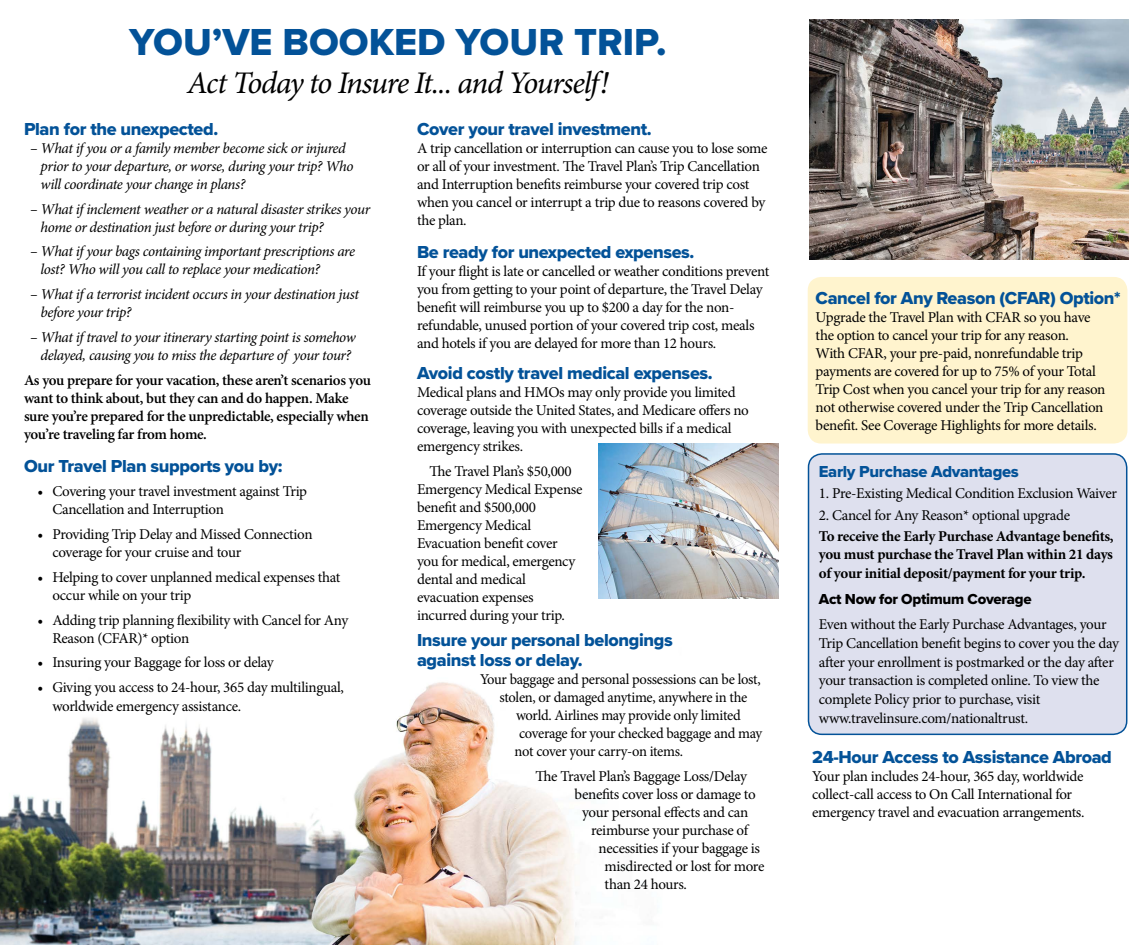
<style>
.page{position:relative;width:1148px;height:945px;background:#fff}
.page>*{position:absolute;margin:0;border:0;box-sizing:border-box;transform-origin:0 0}
.t1{font:39px "Proxima Nova Extrabld";color:#035298}
.t2{font:italic 31.5px "Minion Pro";letter-spacing:-.04em;color:#000}
.t3{font:18px/19.5px "Proxima Nova Extrabld";letter-spacing:-.02em;color:#035298}
.t4{font:16.5px "Proxima Nova Extrabld";letter-spacing:-.02em;color:#035298}
.t5{font:15px/18px "Minion Pro";letter-spacing:-.025em;color:#000}
.t6{font:italic 15px/18px "Minion Pro";letter-spacing:-.03em;color:#000}
.t7{font:600 15px/18.3px "Minion Pro";letter-spacing:-.02em;color:#000}
.t8{font:700 15px/18.3px "Minion Pro";letter-spacing:-.02em;color:#000;text-align:justify}
.t9{font:15px "Proxima Nova Extrabld";letter-spacing:-.02em;color:#000}
</style>
<div class="page">
<img style="left:0;top:682px;width:817px;height:263px">
<div style="left:808px;top:454px;width:318px;height:280px;background:#dee0ee;border-radius:14px"></div>
<div style="left:807px;top:453px;width:320px;height:282px;border:2px solid #035298;border-radius:14px"></div>
<div style="left:807px;top:277px;width:320px;height:167px;background:#fff4ce;border-radius:14px"></div>
<div style="left:24px;top:670px;width:242px;height:59px;background:#fff;border-radius:18px"></div>
<img style="left:598px;top:444px;width:181px;height:155px">
<img style="left:809px;top:19px;width:319px;height:241px">
<h1 class="t1" style="left:129px;top:13px;width:539px">YOU’VE BOOKED YOUR TRIP.</h1>
<h2 class="t2" style="left:187px;top:62px;width:423px">Act Today to Insure It... and Yourself!</h2>
<p class="t3" style="left:24px;top:119px;width:196px">Plan for the unexpected.</p>
<p class="t6" style="left:41px;top:139px;width:314px;text-indent:-10px">– What if you or a family member become sick or injured prior to your departure, or worse, during your trip? Who will coordinate your change in plans?</p>
<p class="t6" style="left:41px;top:200px;width:331px;text-indent:-10px">– What if inclement weather or a natural disaster strikes your home or destination just before or during your trip?</p>
<p class="t6" style="left:41px;top:243px;width:316px;text-indent:-10px">– What if your bags containing important prescriptions are lost? Who will you call to replace your medication?</p>
<p class="t6" style="left:41px;top:285px;width:320px;text-indent:-10px">– What if a terrorist incident occurs in your destination just before your trip?</p>
<p class="t6" style="left:30px;top:328px;width:327px;text-align:center">– What if travel to your itinerary starting point is somehow delayed, causing you to miss the departure of your tour?</p>
<p class="t7" style="left:24px;top:371px;width:348px">As you prepare for your vacation, these aren’t scenarios you want to think about, but they can and do happen. Make sure you’re prepared for the unpredictable, especially when you’re traveling far from home.</p>
<p class="t3" style="left:24px;top:456px;width:260px">Our Travel Plan supports you by:</p>
<p class="t5" style="left:52px;top:483px;width:256px;text-indent:-15px">• Covering your travel investment against Trip<br>Cancellation and Interruption</p>
<p class="t5" style="left:52px;top:525px;width:262px;text-indent:-15px">• Providing Trip Delay and Missed Connection coverage for your cruise and tour</p>
<p class="t5" style="left:52px;top:568px;width:289px;text-indent:-15px">• Helping to cover unplanned medical expenses that occur while on your trip</p>
<p class="t5" style="left:52px;top:611px;width:297px;text-indent:-15px">• Adding trip planning flexibility with Cancel for Any<br>Reason (CFAR)* option</p>
<p class="t5" style="left:38px;top:654px;width:238px">• Insuring your Baggage for loss or delay</p>
<p class="t5" style="left:52px;top:678px;width:293px;line-height:18.8px;text-indent:-15px">• Giving you access to 24-hour, 365 day multilingual, worldwide emergency assistance.</p>
<p class="t3" style="left:417px;top:119px;width:236px">Cover your travel investment.</p>
<p class="t5" style="left:417px;top:139px;width:352px">A trip cancellation or interruption can cause you to lose some or all of your investment. The Travel Plan’s Trip Cancellation and Interruption benefits reimburse your covered trip cost when you cancel or interrupt a trip due to reasons covered by the plan.</p>
<p class="t3" style="left:417px;top:242px;width:279px">Be ready for unexpected expenses.</p>
<p class="t5" style="left:417px;top:262px;width:354px">If your flight is late or cancelled or weather conditions prevent you from getting to your point of departure, the Travel Delay benefit will reimburse you up to $200 a day for the non&shy;refundable, unused portion of your covered trip cost, meals and hotels if you are delayed for more than 12 hours.</p>
<p class="t3" style="left:417px;top:363px;width:297px">Avoid costly travel medical expenses.</p>
<p class="t5" style="left:417px;top:384px;width:333px">Medical plans and HMOs may only provide you limited coverage outside the United States, and Medicare offers no coverage, leaving you with unexpected bills if a medical emergency strikes.</p>
<p class="t5" style="left:417px;top:462px;width:167px;text-indent:12px">The Travel Plan’s $50,000<br>Emergency Medical Expense benefit and $500,000<br>Emergency Medical<br>Evacuation benefit cover you for medical, emergency dental and medical evacuation expenses incurred during your trip.</p>
<p class="t3" style="left:417px;top:630px;width:257px">Insure your personal belongings against loss or delay.</p>
<p class="t5" style="left:480px;top:670px;width:282px">Your baggage and personal possessions can be lost,</p>
<p class="t5" style="left:499px;top:688px;width:249px">stolen, or damaged anytime, anywhere in the</p>
<p class="t5" style="left:516px;top:706px;width:226px">world. Airlines may provide only limited</p>
<p class="t5" style="left:519px;top:724px;width:244px">coverage for your checked baggage and may</p>
<p class="t5" style="left:514px;top:742px;width:170px">not cover your carry-on items.</p>
<p class="t5" style="left:535px;top:767px;width:213px">The Travel Plan’s Baggage Loss/Delay</p>
<p class="t5" style="left:574px;top:785px;width:183px">benefits cover loss or damage to</p>
<p class="t5" style="left:582px;top:803px;width:168px">your personal effects and can</p>
<p class="t5" style="left:591px;top:821px;width:158px">reimburse your purchase of</p>
<p class="t5" style="left:598px;top:839px;width:163px">necessities if your baggage is</p>
<p class="t5" style="left:604px;top:857px;width:161px">misdirected or lost for more</p>
<p class="t5" style="left:604px;top:875px;width:84px">than 24 hours.</p>
<p class="t3" style="left:815px;top:288px;width:306px">Cancel for Any Reason (CFAR) Option*</p>
<p class="t5" style="left:815px;top:309px;width:291px">Upgrade the Travel Plan with CFAR so you have the option to cancel your trip for any reason.<br>With CFAR, your pre-paid, nonrefundable trip payments are covered for up to 75% of your Total Trip Cost when you cancel your trip for any reason not otherwise covered under the Trip Cancellation benefit. See Coverage Highlights for more details.</p>
<p class="t4" style="left:819px;top:459px;width:201px">Early Purchase Advantages</p>
<p class="t5" style="left:819px;top:485px;width:300px">1. Pre-Existing Medical Condition Exclusion Waiver</p>
<p class="t5" style="left:819px;top:506px;width:253px">2. Cancel for Any Reason* optional upgrade</p>
<p class="t8" style="left:819px;top:527px;width:296px">To receive the Early Purchase Advantage benefits, you must purchase the Travel Plan within 21 days of your initial deposit/payment for your trip.</p>
<p class="t9" style="left:819px;top:587px;width:214px">Act Now for Optimum Coverage</p>
<p class="t5" style="left:819px;top:615px;width:301px;line-height:18.8px">Even without the Early Purchase Advantages, your Trip Cancellation benefit begins to cover you the day after your enrollment is postmarked or the day after your transaction is completed online. To view the complete Policy prior to purchase, visit www.travelinsure.com/nationaltrust.</p>
<p class="t3" style="left:812px;top:747px;width:301px">24-Hour Access to Assistance Abroad</p>
<p class="t5" style="left:812px;top:768px;width:274px">Your plan includes 24-hour, 365 day, worldwide collect-call access to On Call International for emergency travel and evacuation arrangements.</p>
</div>
